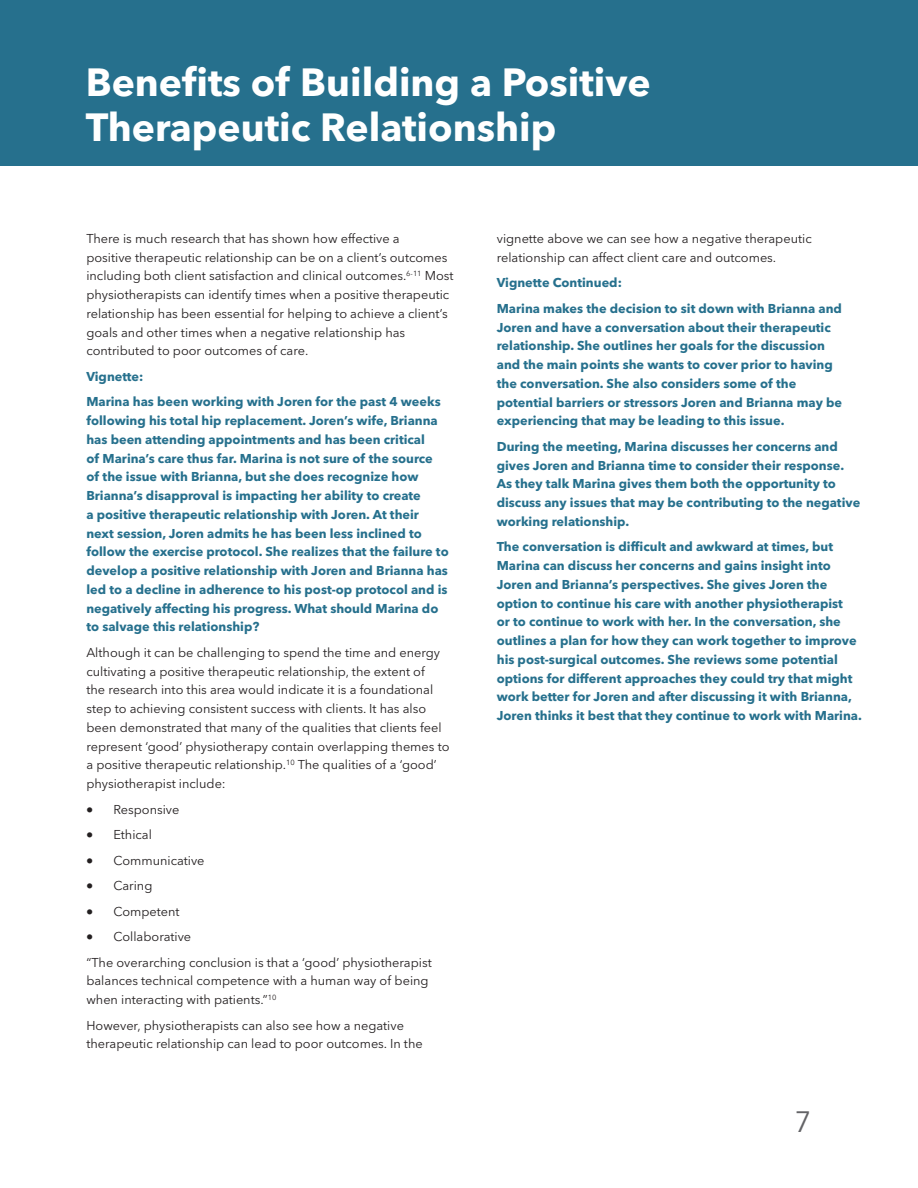
<style>
.page{position:relative;width:918px;height:1188px;background:#fff}
.page>*{position:absolute;margin:0;border:0;box-sizing:border-box;transform-origin:0 0}
.t1{font:700 39px/44.8px "Avenir Next LT Pro";color:#fff}
.t2{font:29.25px "Avenir Next LT Pro";color:#636366}
.List_Paragraph{font:700 12.75px/18.8px "Avenir Next LT Pro";color:#26708d}
.List_Paragraph-2{font:12.75px/18.8px "Avenir Next LT Pro";color:#231f20}
</style>
<div class="page">
<div style="left:0;top:0;width:918px;height:165px;background:#26708d"></div>
<p class="t1" style="left:86px;top:60px;width:567px">Benefits of Building a Positive<br>Therapeutic Relationship</p>
<p class="List_Paragraph-2" style="left:86px;top:229px;width:369px">There is much research that has shown how effective a<br>positive therapeutic relationship can be on a client’s outcomes including both client satisfaction and clinical outcomes.<sup>6-11</sup> Most physiotherapists can identify times when a positive therapeutic relationship has been essential for helping to achieve a client’s goals and other times when a negative relationship has contributed to poor outcomes of care.</p>
<p class="List_Paragraph" style="left:86px;top:367px;width:59px">Vignette:</p>
<p class="List_Paragraph" style="left:86px;top:392px;width:364px">Marina has been working with Joren for the past 4 weeks following his total hip replacement. Joren’s wife, Brianna has been attending appointments and has been critical<br>of Marina’s care thus far. Marina is not sure of the source<br>of the issue with Brianna, but she does recognize how Brianna’s disapproval is impacting her ability to create<br>a positive therapeutic relationship with Joren. At their next session, Joren admits he has been less inclined to follow the exercise protocol. She realizes that the failure to develop a positive relationship with Joren and Brianna has led to a decline in adherence to his post-op protocol and is negatively affecting his progress. What should Marina do to salvage this relationship?</p>
<p class="List_Paragraph-2" style="left:86px;top:643px;width:365px">Although it can be challenging to spend the time and energy cultivating a positive therapeutic relationship, the extent of<br>the research into this area would indicate it is a foundational step to achieving consistent success with clients. It has also been demonstrated that many of the qualities that clients feel represent ‘good’ physiotherapy contain overlapping themes to a positive therapeutic relationship.<sup>10</sup> The qualities of a ‘good’ physiotherapist include:</p>
<p class="List_Paragraph-2" style="left:86px;top:800px;width:95px">• Responsive</p>
<p class="List_Paragraph-2" style="left:86px;top:825px;width:67px">• Ethical</p>
<p class="List_Paragraph-2" style="left:86px;top:851px;width:120px">• Communicative</p>
<p class="List_Paragraph-2" style="left:86px;top:876px;width:68px">• Caring</p>
<p class="List_Paragraph-2" style="left:86px;top:902px;width:95px">• Competent</p>
<p class="List_Paragraph-2" style="left:86px;top:927px;width:106px">• Collaborative</p>
<p class="List_Paragraph-2" style="left:86px;top:953px;width:347px">“The overarching conclusion is that a ‘good’ physiotherapist balances technical competence with a human way of being when interacting with patients.”<sup>10</sup></p>
<p class="List_Paragraph-2" style="left:86px;top:1016px;width:338px">However, physiotherapists can also see how a negative therapeutic relationship can lead to poor outcomes. In the</p>
<p class="List_Paragraph-2" style="left:497px;top:229px;width:316px">vignette above we can see how a negative therapeutic relationship can affect client care and outcomes.</p>
<p class="List_Paragraph" style="left:497px;top:273px;width:127px">Vignette Continued:</p>
<p class="List_Paragraph" style="left:497px;top:299px;width:347px">Marina makes the decision to sit down with Brianna and Joren and have a conversation about their therapeutic relationship. She outlines her goals for the discussion and the main points she wants to cover prior to having the conversation. She also considers some of the potential barriers or stressors Joren and Brianna may be experiencing that may be leading to this issue.</p>
<p class="List_Paragraph" style="left:497px;top:437px;width:365px">During the meeting, Marina discusses her concerns and gives Joren and Brianna time to consider their response.<br>As they talk Marina gives them both the opportunity to discuss any issues that may be contributing to the negative working relationship.</p>
<p class="List_Paragraph" style="left:497px;top:537px;width:367px">The conversation is difficult and awkward at times, but Marina can discuss her concerns and gains insight into Joren and Brianna’s perspectives. She gives Joren the option to continue his care with another physiotherapist<br>or to continue to work with her. In the conversation, she outlines a plan for how they can work together to improve his post-surgical outcomes. She reviews some potential options for different approaches they could try that might work better for Joren and after discussing it with Brianna, Joren thinks it best that they continue to work with Marina.</p>
<h2 class="t2" style="left:795px;top:1105px;width:18px">7</h2>
</div>
